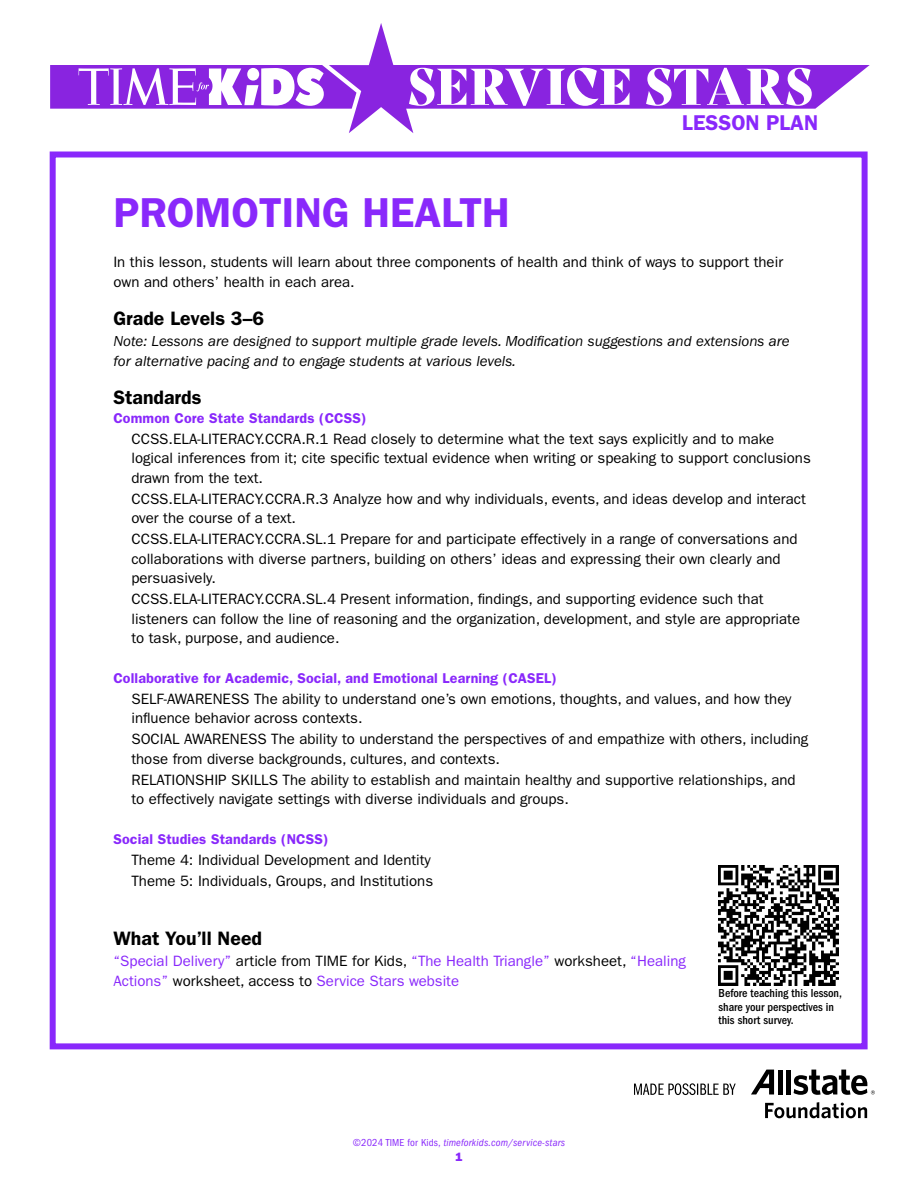
<style>
.page{position:relative;width:918px;height:1188px;background:#fff}
.page>*{position:absolute;margin:0;border:0;box-sizing:border-box;transform-origin:0 0}
.headline{font:600 42px "ITC Franklin Gothic Std";color:#8928fb}
.t1{font:600 21.45px "ITC Franklin Gothic Std";color:#8928fb}
.topic{font:600 19.5px "ITC Franklin Gothic Std";color:#000}
.body_level_2{font:15px/19.5px "ITC Franklin Gothic Std";color:#000}
.body{font:italic 15px/19.5px "ITC Franklin Gothic Std";color:#000}
.body-2{font:15px/19.5px "ITC Franklin Gothic Std";color:#8928fb}
.headline-2{font:15px/19.5px "ITC Franklin Gothic Std";color:#000}
.hyperlink{font:600 14.25px "ITC Franklin Gothic Std";letter-spacing:.01em;color:#8928fb}
.t2{font:500 condensed 12px/13.5px "ITC Franklin Gothic Std";color:#000}
.folio{font:12px "ITC Franklin Gothic Std Hvy";color:#8928fb}
.copyright{font:italic condensed 10.5px "ITC Franklin Gothic Std";letter-spacing:.02em;color:#8928fb}
.s1{color:#000}
.s2{font-style:normal}
</style>
<div class="page">
<svg style="left:349px;top:23px;width:521px;height:110px"></svg>
<svg style="left:409px;top:68px;width:403px;height:38px"></svg>
<svg style="left:50px;top:65px;width:306px;height:44px"></svg>
<div style="left:50px;top:152px;width:818px;height:897px;background:#fff;border:6px solid #8928fb"></div>
<svg style="left:634px;top:1083px;width:102px;height:12px"></svg>
<svg style="left:751px;top:1070px;width:23px;height:24px"></svg>
<hr style="left:778px;top:1070px;width:4px;height:24px;background:#000">
<div style="left:786px;top:1070px;width:5px;height:24px;background:#000"></div>
<svg style="left:794px;top:1070px;width:81px;height:25px"></svg>
<svg style="left:765px;top:1102px;width:102px;height:16px"></svg>
<img style="left:719px;top:866px;width:120px;height:120px">
<p class="headline" style="left:113px;top:188px;width:398px">PROMOTING HEALTH</p>
<h2 class="t1" style="left:682px;top:110px;width:137px">LESSON PLAN</h2>
<p class="headline-2" style="left:113px;top:253px;width:671px">In this lesson, students will learn about three components of health and think of ways to support their own and others’ health in each area.</p>
<p class="topic" style="left:113px;top:307px;width:152px">Grade Levels 3–6</p>
<p class="body" style="left:113px;top:332px;width:678px">Note: Lessons are designed to support multiple grade levels. Modification suggestions and extensions are for alternative pacing and to engage students at various levels.</p>
<p class="topic" style="left:113px;top:386px;width:90px">Standards</p>
<p class="hyperlink" style="left:113px;top:409px;width:255px">Common Core State Standards (CCSS)</p>
<p class="body_level_2" style="left:131px;top:429px;width:681px">CCSS.ELA-LITERACY.CCRA.R.1 Read closely to determine what the text says explicitly and to make logical inferences from it; cite specific textual evidence when writing or speaking to support conclusions drawn from the text.</p>
<p class="body_level_2" style="left:131px;top:489px;width:676px">CCSS.ELA-LITERACY.CCRA.R.3 Analyze how and why individuals, events, and ideas develop and interact over the course of a text.</p>
<p class="body_level_2" style="left:131px;top:529px;width:668px">CCSS.ELA-LITERACY.CCRA.SL.1 Prepare for and participate effectively in a range of conversations and collaborations with diverse partners, building on others’ ideas and expressing their own clearly and persuasively.</p>
<p class="body_level_2" style="left:131px;top:589px;width:670px">CCSS.ELA-LITERACY.CCRA.SL.4 Present information, findings, and supporting evidence such that listeners can follow the line of reasoning and the organization, development, and style are appropriate to task, purpose, and audience.</p>
<p class="hyperlink" style="left:113px;top:670px;width:445px">Collaborative for Academic, Social, and Emotional Learning (CASEL)</p>
<p class="body_level_2" style="left:131px;top:689px;width:662px">SELF-AWARENESS The ability to understand one’s own emotions, thoughts, and values, and how they influence behavior across contexts.</p>
<p class="body_level_2" style="left:131px;top:730px;width:679px">SOCIAL AWARENESS The ability to understand the perspectives of and empathize with others, including those from diverse backgrounds, cultures, and contexts.</p>
<p class="body_level_2" style="left:131px;top:770px;width:666px">RELATIONSHIP SKILLS The ability to establish and maintain healthy and supportive relationships, and to effectively navigate settings with diverse individuals and groups.</p>
<p class="hyperlink" style="left:113px;top:831px;width:217px">Social Studies Standards (NCSS)</p>
<p class="body_level_2" style="left:131px;top:850px;width:301px">Theme 4: Individual Development and Identity</p>
<p class="body_level_2" style="left:131px;top:871px;width:303px">Theme 5: Individuals, Groups, and Institutions</p>
<p class="topic" style="left:113px;top:927px;width:150px">What You’ll Need</p>
<p class="body-2" style="left:113px;top:952px;width:574px">“Special Delivery” <span class="s1">article from TIME for Kids,</span> “The Health Triangle” <span class="s1">worksheet,</span> “Healing<br>Actions” <span class="s1">worksheet, access to</span> Service Stars website</p>
<p class="t2" style="left:719px;top:987px;width:125px">Before teaching this lesson, share your perspectives in this short survey.</p>
<p class="copyright" style="left:353px;top:1136px;width:214px"><span class="s2">©2024 TIME for Kids,</span> timeforkids.com/service-stars</p>
<p class="folio" style="left:455px;top:1150px;width:9px">1</p>
</div>
